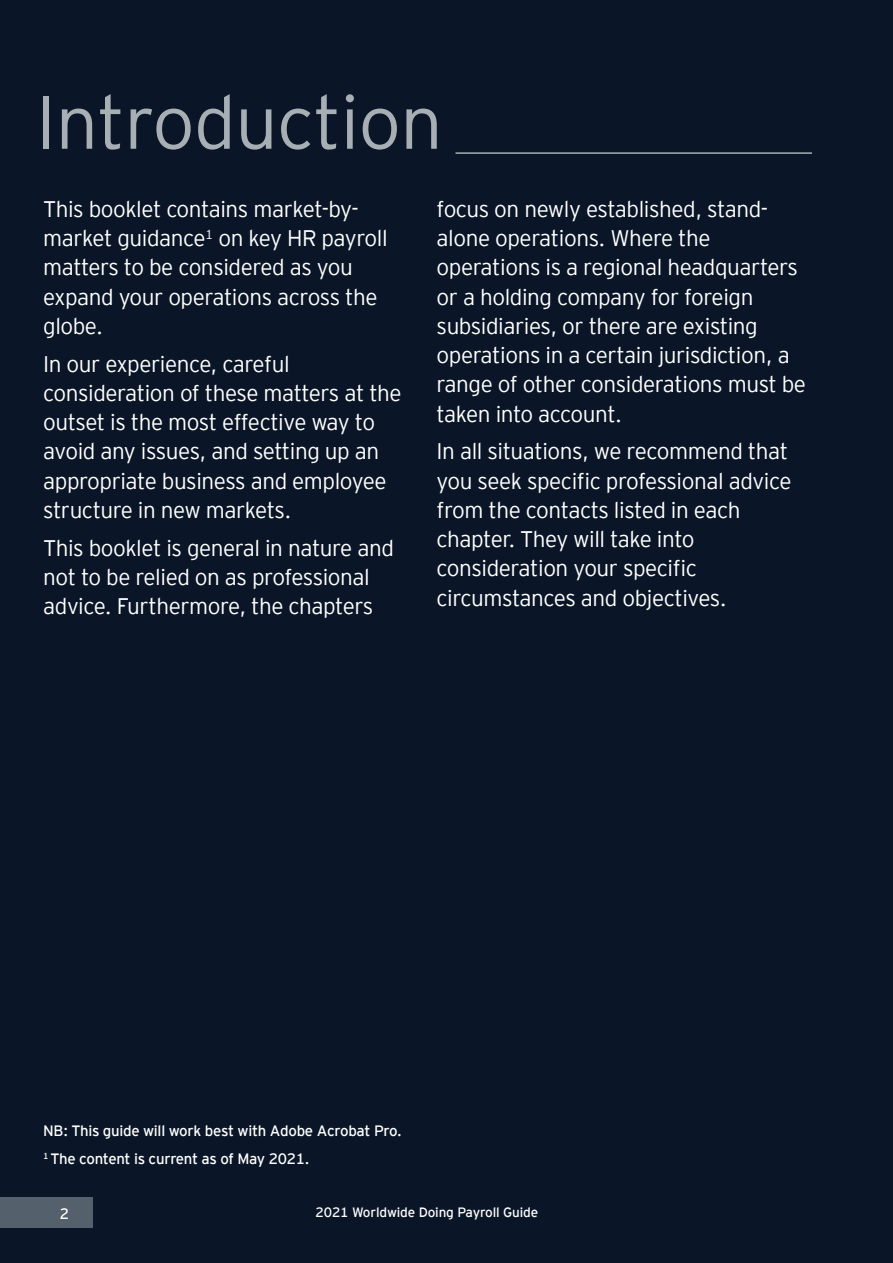
<style>
.page{position:relative;width:893px;height:1263px;background:#0a1627}
.page>*{position:absolute;margin:0;border:0;box-sizing:border-box;transform-origin:0 0}
.t1{font:300 75px "EY Interstate";letter-spacing:-.01em;color:#a7afb5}
.t2{font:300 22.5px/29.2px "EY Interstate";letter-spacing:-.02em;color:#fff}
.t3{font:15px/28px "EY Interstate";letter-spacing:-.02em;color:#fff}
.t4{font:13.5px "EY Interstate";letter-spacing:-.01em;color:#fff}
</style>
<div class="page">
<hr style="left:455px;top:152px;width:357px;height:2px;background:#a7afb5">
<div style="left:0;top:1197px;width:93px;height:31px;background:#54606b"></div>
<h1 class="t1" style="left:36px;top:69px;width:408px">Introduction</h1>
<p class="t2" style="left:43px;top:193px;width:346px">This booklet contains market-by&shy;market guidance<sup>1</sup> on key HR payroll matters to be considered as you expand your operations across the globe.</p>
<p class="t2" style="left:43px;top:348px;width:360px">In our experience, careful consideration of these matters at the outset is the most effective way to avoid any issues, and setting up an appropriate business and employee structure in new markets.</p>
<p class="t2" style="left:43px;top:532px;width:352px">This booklet is general in nature and not to be relied on as professional advice. Furthermore, the chapters</p>
<p class="t2" style="left:437px;top:193px;width:371px">focus on newly established, stand&shy;alone operations. Where the operations is a regional headquarters or a holding company for foreign subsidiaries, or there are existing operations in a certain jurisdiction, a range of other considerations must be taken into account.</p>
<p class="t2" style="left:437px;top:435px;width:356px">In all situations, we recommend that you seek specific professional advice from the contacts listed in each chapter. They will take into consideration your specific circumstances and objectives.</p>
<p class="t3" style="left:43px;top:1116px;width:360px">NB: This guide will work best with Adobe Acrobat Pro.<br><sup>1</sup> The content is current as of May 2021.</p>
<p class="t3" style="left:60px;top:1198px;width:11px">2</p>
<p class="t4" style="left:316px;top:1202px;width:224px">2021 Worldwide Doing Payroll Guide</p>
</div>
